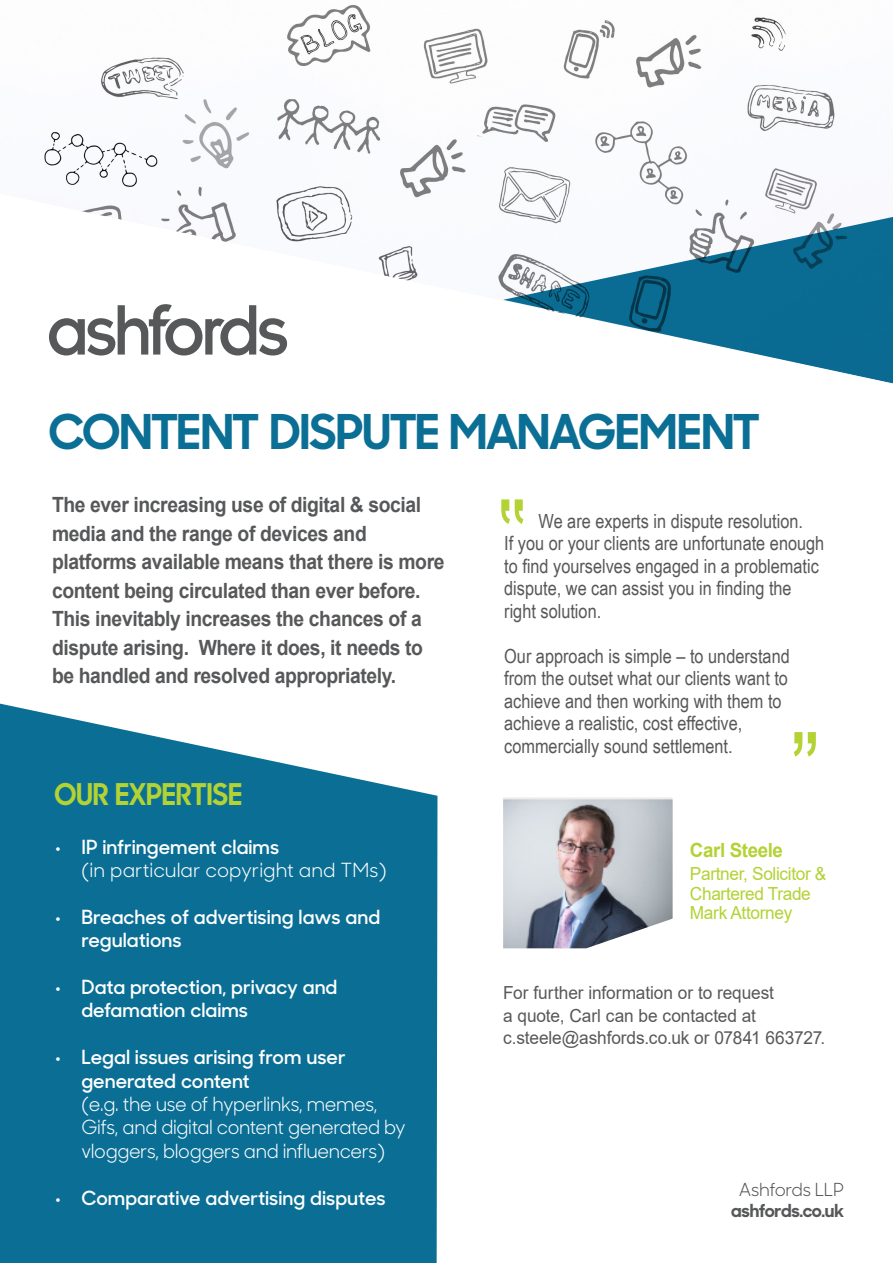
<style>
.page{position:relative;width:893px;height:1263px;background:#fff}
.page>*{position:absolute;margin:0;border:0;box-sizing:border-box;transform-origin:0 0}
.t1{font:700 82.5px "Arial";color:#b3d234;scale:.71 1}
.PC_Ad_Headline{font:700 48px "Sharp Sans No 1";letter-spacing:-.035em;color:#0b6f95}
.t2{font:700 30px "Sharp Sans No 1";letter-spacing:-.01em;color:#b3d234;scale:.93 1}
.t3{font:700 21px/28.5px "Arial";letter-spacing:-.02em;color:#57585a;scale:.92 1}
.t4{font:19.5px/22.5px "Arial Narrow";color:#57585a}
.t5{font:19.5px/23.4px "Sharp Sans No 1";letter-spacing:-.02em;color:#fff}
.t6{font:600 19.5px/23.4px "Sharp Sans No 1";color:#fff}
.t7{font:19.5px/23.4px "Sharp Sans No 1";color:#fff}
.t8{font:700 19.5px "Arial";letter-spacing:-.02em;color:#b3d234;scale:.96 1}
.URL{font:18px/22.5px "Arial";letter-spacing:-.005em;color:#57585a;scale:.96 1}
.t9{font:18px/19.5px "Arial";letter-spacing:-.02em;color:#b3d234;scale:.96 1}
.URL-2{font:700 18px "Sharp Sans No 1";letter-spacing:-.015em;color:#57585a}
.URL-3{font:18px "Sharp Sans No 1";letter-spacing:-.03em;color:#57585a}
.s1{font-weight:600}
</style>
<div class="page">
<img style="left:44px;top:5px;width:791px;height:189px">
<svg style="left:0;top:703px;width:437px;height:560px;fill:#0b6f95"></svg>
<svg style="left:63px;top:194px;width:830px;height:190px"></svg>
<img style="left:503px;top:799px;width:170px;height:149px">
<svg style="left:49px;top:304px;width:238px;height:51px"></svg>
<p class="PC_Ad_Headline" style="left:49px;top:396px;width:713px">CONTENT DISPUTE MANAGEMENT</p>
<p class="t3" style="left:52px;top:491px;width:428px">The ever increasing use of digital &amp; social media and the range of devices and platforms available means that there is more content being circulated than ever before.<br>This inevitably increases the chances of a dispute arising. Where it does, it needs to be handled and resolved appropriately.</p>
<p class="t2" style="left:54px;top:772px;width:203px">OUR EXPERTISE</p>
<p class="t7" style="left:81px;top:834px;width:307px;text-indent:-27px"><span class="s1">• IP infringement claims<br></span>(in particular copyright and TMs)</p>
<p class="t6" style="left:81px;top:904px;width:300px;text-indent:-27px">• Breaches of advertising laws and regulations</p>
<p class="t6" style="left:81px;top:974px;width:258px;text-indent:-27px">• Data protection, privacy and defamation claims</p>
<p class="t5" style="left:81px;top:1045px;width:326px;text-indent:-27px"><span class="s1">• Legal issues arising from user generated content<br></span>(e.g. the use of hyperlinks, memes,<br>Gifs, and digital content generated by vloggers, bloggers and influencers)</p>
<p class="t6" style="left:54px;top:1185px;width:333px">• Comparative advertising disputes</p>
<p class="t1" style="left:497px;top:471px;width:43px">‟</p>
<p class="t4" style="left:504px;top:509px;width:322px;text-indent:34px">We are experts in dispute resolution.<br>If you or your clients are unfortunate enough to find yourselves engaged in a problematic dispute, we can assist you in finding the right solution.</p>
<p class="t4" style="left:504px;top:644px;width:287px">Our approach is simple – to understand from the outset what our clients want to achieve and then working with them to achieve a realistic, cost effective, commercially sound settlement.</p>
<p class="t8" style="left:690px;top:836px;width:98px">Carl Steele</p>
<p class="t9" style="left:690px;top:864px;width:144px">Partner, Solicitor &amp;<br>Chartered Trade<br>Mark Attorney</p>
<p class="URL" style="left:503px;top:982px;width:337px">For further information or to request<br>a quote, Carl can be contacted at c.steele@ashfords.co.uk or 07841 663727.</p>
<p class="URL-3" style="left:739px;top:1176px;width:107px">Ashfords LLP</p>
<p class="URL-2" style="left:731px;top:1197px;width:114px">ashfords.co.uk</p>
</div>
